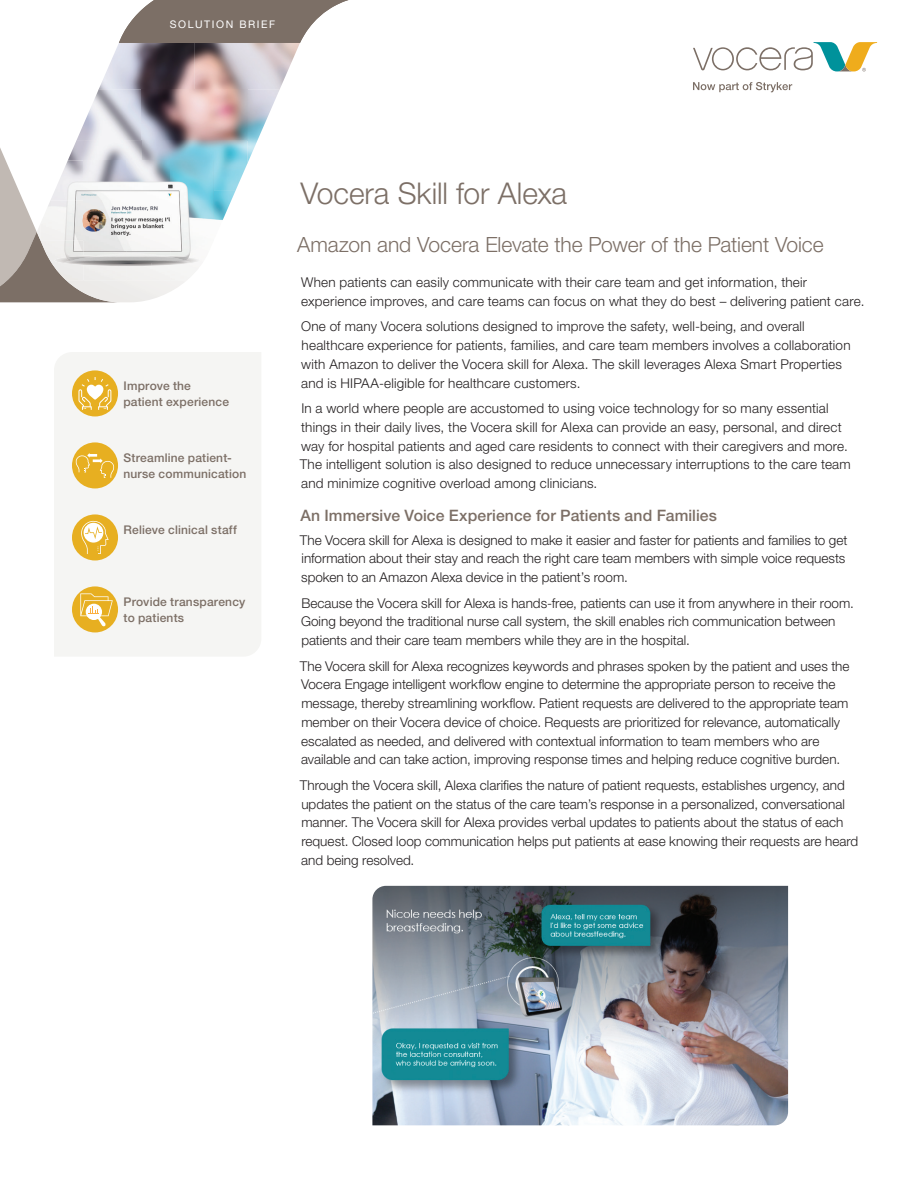
<style>
.page{position:relative;width:918px;height:1188px;background:#fff}
.page>*{position:absolute;margin:0;border:0;box-sizing:border-box;transform-origin:0 0}
.Headline{font:300 30px "Helvetica Neue LT Std";letter-spacing:-.005em;color:#7c6f66}
.Secondary_title{font:300 21px "Helvetica Neue LT Std";letter-spacing:-.005em;color:#7c6f66}
.Subhead_1{font:500 15.75px "Helvetica Neue LT Std";letter-spacing:.005em;color:#7c6f66}
.Body{font:300 13.5px/18.8px "Helvetica Neue LT Std";letter-spacing:.005em;color:#231f20}
.t1{font:500 12px/16.5px "Helvetica Neue LT Std";letter-spacing:.015em;color:#7c6f66}
.t2{font:10.5px "Helvetica Neue LT Std";letter-spacing:.15em;color:#fff}
</style>
<div class="page">
<img style="left:99px;top:43px;width:96px;height:46px">
<img style="left:195px;top:43px;width:105px;height:46px">
<img style="left:87px;top:89px;width:160px;height:51px">
<img style="left:247px;top:89px;width:33px;height:73px">
<img style="left:141px;top:140px;width:1px;height:21px">
<img style="left:142px;top:140px;width:106px;height:51px">
<img style="left:213px;top:191px;width:23px;height:29px">
<img style="left:141px;top:161px;width:72px;height:39px">
<img style="left:141px;top:200px;width:72px;height:80px">
<img style="left:141px;top:255px;width:60px;height:11px">
<img style="left:141px;top:253px;width:17px;height:1px">
<svg style="left:0;top:117px;width:141px;height:185px"></svg>
<img style="left:65px;top:254px;width:125px;height:1px">
<img style="left:66px;top:255px;width:123px;height:7px">
<img style="left:67px;top:256px;width:121px;height:6px">
<img style="left:68px;top:257px;width:119px;height:5px">
<img style="left:70px;top:258px;width:116px;height:4px">
<img style="left:71px;top:259px;width:114px;height:3px">
<img style="left:72px;top:260px;width:111px;height:2px">
<img style="left:74px;top:262px;width:108px;height:1px">
<img style="left:119px;top:0;width:229px;height:43px">
<svg style="left:693px;top:42px;width:184px;height:30px"></svg>
<svg style="left:693px;top:82px;width:99px;height:10px"></svg>
<div style="left:54px;top:352px;width:207px;height:304px;background:#f5f5f3"></div>
<img style="left:372px;top:886px;width:416px;height:239px">
<div style="left:72px;top:370px;width:46px;height:46px;background:#e7af21;border-radius:50%"></div>
<svg style="left:78px;top:377px;width:34px;height:34px"></svg>
<div style="left:72px;top:514px;width:46px;height:46px;background:#e7af21;border-radius:50%"></div>
<svg style="left:81px;top:520px;width:28px;height:34px"></svg>
<div style="left:72px;top:442px;width:46px;height:46px;background:#e7af21;border-radius:50%"></div>
<svg style="left:76px;top:453px;width:38px;height:25px"></svg>
<div style="left:72px;top:586px;width:46px;height:46px;background:#e7af21;border-radius:50%"></div>
<svg style="left:80px;top:593px;width:33px;height:34px"></svg>
<p class="t2" style="left:170px;top:18px;width:107px">SOLUTION BRIEF</p>
<p class="t1" style="left:123px;top:377px;width:107px">Improve the patient experience</p>
<p class="t1" style="left:123px;top:449px;width:124px">Streamline patient&shy;nurse communication</p>
<p class="t1" style="left:124px;top:521px;width:115px">Relieve clinical staff</p>
<p class="t1" style="left:124px;top:593px;width:123px">Provide transparency to patients</p>
<p class="Headline" style="left:301px;top:175px;width:268px">Vocera Skill for Alexa</p>
<p class="Secondary_title" style="left:297px;top:231px;width:528px">Amazon and Vocera Elevate the Power of the Patient Voice</p>
<p class="Body" style="left:301px;top:273px;width:565px">When patients can easily communicate with their care team and get information, their experience improves, and care teams can focus on what they do best – delivering patient care.</p>
<p class="Body" style="left:301px;top:317px;width:551px">One of many Vocera solutions designed to improve the safety, well-being, and overall healthcare experience for patients, families, and care team members involves a collaboration with Amazon to deliver the Vocera skill for Alexa. The skill leverages Alexa Smart Properties and is HIPAA-eligible for healthcare customers.</p>
<p class="Body" style="left:300px;top:399px;width:552px">In a world where people are accustomed to using voice technology for so many essential things in their daily lives, the Vocera skill for Alexa can provide an easy, personal, and direct way for hospital patients and aged care residents to connect with their caregivers and more.<br>The intelligent solution is also designed to reduce unnecessary interruptions to the care team and minimize cognitive overload among clinicians.</p>
<p class="Subhead_1" style="left:300px;top:506px;width:418px">An Immersive Voice Experience for Patients and Families</p>
<p class="Body" style="left:300px;top:530px;width:549px">The Vocera skill for Alexa is designed to make it easier and faster for patients and families to get information about their stay and reach the right care team members with simple voice requests spoken to an Amazon Alexa device in the patient’s room.</p>
<p class="Body" style="left:301px;top:593px;width:554px">Because the Vocera skill for Alexa is hands-free, patients can use it from anywhere in their room.<br>Going beyond the traditional nurse call system, the skill enables rich communication between patients and their care team members while they are in the hospital.</p>
<p class="Body" style="left:300px;top:656px;width:551px">The Vocera skill for Alexa recognizes keywords and phrases spoken by the patient and uses the Vocera Engage intelligent workflow engine to determine the appropriate person to receive the message, thereby streamlining workflow. Patient requests are delivered to the appropriate team member on their Vocera device of choice. Requests are prioritized for relevance, automatically escalated as needed, and delivered with contextual information to team members who are available and can take action, improving response times and helping reduce cognitive burden.</p>
<p class="Body" style="left:300px;top:775px;width:560px">Through the Vocera skill, Alexa clarifies the nature of patient requests, establishes urgency, and updates the patient on the status of the care team’s response in a personalized, conversational manner. The Vocera skill for Alexa provides verbal updates to patients about the status of each request. Closed loop communication helps put patients at ease knowing their requests are heard and being resolved.</p>
</div>
